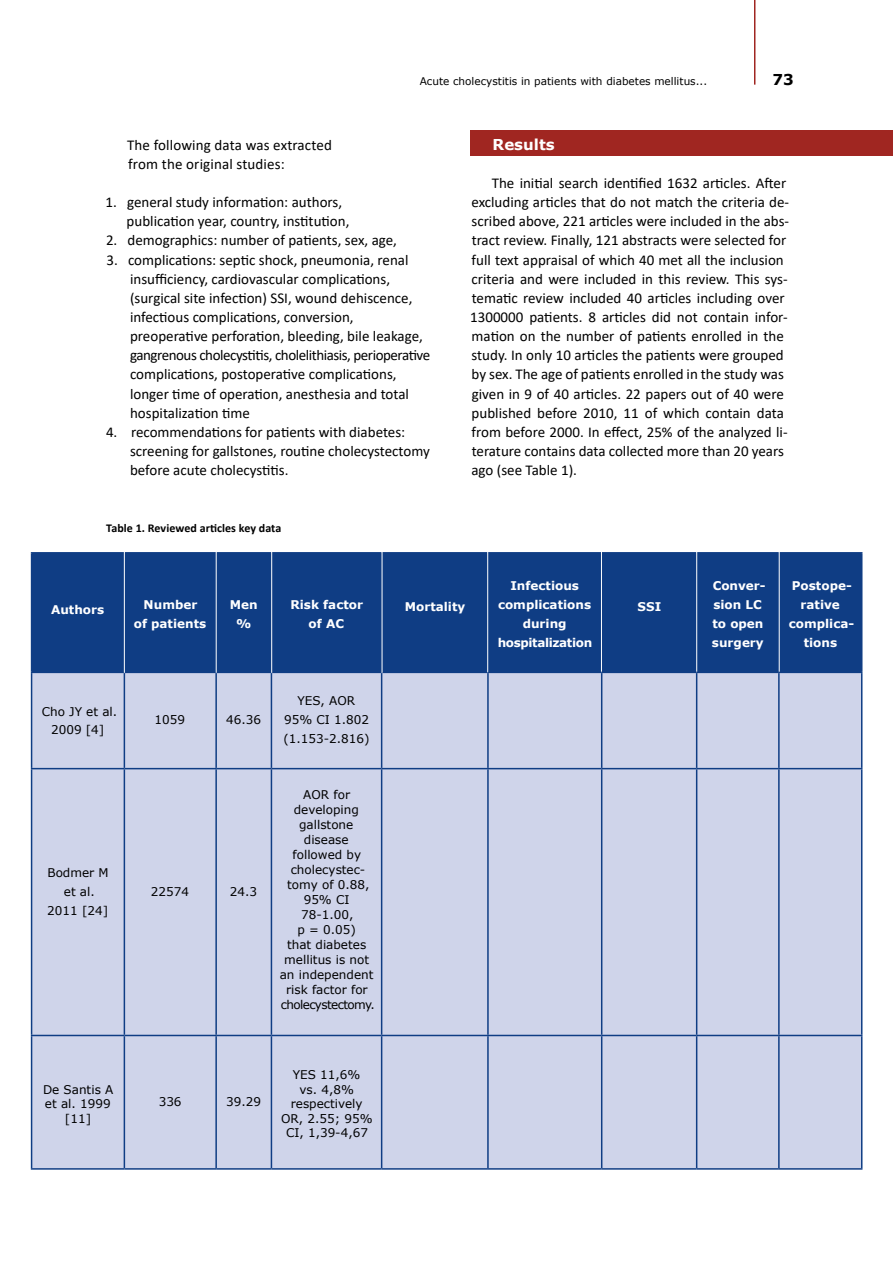
<style>
.page{position:relative;width:893px;height:1263px;background:#fff}
.page>*{position:absolute;margin:0;border:0;box-sizing:border-box;transform-origin:0 0}
.t1{font:15px/19.2px "Calibri";color:#000}
.t2{font:700 15px "Verdana";color:#fff}
.t3{font:700 15px "Verdana";color:#000}
.t4{font:12px/15px "Verdana";color:#000;text-align:center}
.t5{font:700 12px/19.2px "Verdana";color:#fff;text-align:center}
.t6{font:700 12px "Calibri";letter-spacing:.005em;color:#000}
.t7{font:10.5px "Verdana";color:#000}
</style>
<div class="page">
<div style="left:471px;top:131px;width:422px;height:25px;background:#a02621"></div>
<div style="left:32px;top:554px;width:829px;height:118px;background:#0f3d84"></div>
<div style="left:32px;top:673px;width:829px;height:495px;background:#cfd4ea"></div>
<div style="left:125px;top:673px;width:90px;height:495px;background:#cfd4ea"></div>
<hr style="left:31px;top:768px;width:93px;height:1px;background:#0f3d84">
<hr style="left:216px;top:672px;width:55px;height:1px;background:#0f3d84">
<hr style="left:216px;top:768px;width:55px;height:1px;background:#0f3d84">
<hr style="left:216px;top:1035px;width:55px;height:1px;background:#0f3d84">
<hr style="left:216px;top:1168px;width:55px;height:2px;background:#0f3d84">
<hr style="left:271px;top:672px;width:111px;height:1px;background:#0f3d84">
<hr style="left:271px;top:768px;width:111px;height:1px;background:#0f3d84">
<hr style="left:271px;top:1035px;width:111px;height:1px;background:#0f3d84">
<hr style="left:271px;top:1168px;width:111px;height:2px;background:#0f3d84">
<hr style="left:382px;top:672px;width:106px;height:1px;background:#0f3d84">
<hr style="left:382px;top:768px;width:106px;height:1px;background:#0f3d84">
<hr style="left:382px;top:1035px;width:106px;height:1px;background:#0f3d84">
<hr style="left:382px;top:1168px;width:106px;height:2px;background:#0f3d84">
<hr style="left:124px;top:673px;width:1px;height:95px;background:#0f3d84">
<hr style="left:124px;top:769px;width:1px;height:266px;background:#0f3d84">
<hr style="left:124px;top:1036px;width:1px;height:132px;background:#0f3d84">
<hr style="left:124px;top:672px;width:92px;height:1px;background:#0f3d84">
<hr style="left:124px;top:768px;width:92px;height:1px;background:#0f3d84">
<hr style="left:124px;top:1035px;width:92px;height:1px;background:#0f3d84">
<hr style="left:124px;top:1168px;width:92px;height:2px;background:#0f3d84">
<hr style="left:31px;top:554px;width:1px;height:118px;background:#0f3d84">
<hr style="left:31px;top:552px;width:93px;height:2px;background:#0f3d84">
<hr style="left:124px;top:552px;width:92px;height:2px;background:#0f3d84">
<hr style="left:215px;top:554px;width:2px;height:118px;background:#0f3d84">
<hr style="left:216px;top:552px;width:55px;height:2px;background:#0f3d84">
<hr style="left:381px;top:554px;width:1px;height:118px;background:#0f3d84">
<hr style="left:488px;top:552px;width:114px;height:2px;background:#0f3d84">
<hr style="left:602px;top:552px;width:95px;height:2px;background:#0f3d84">
<hr style="left:697px;top:552px;width:82px;height:2px;background:#0f3d84">
<hr style="left:779px;top:552px;width:83px;height:2px;background:#0f3d84">
<hr style="left:778px;top:554px;width:2px;height:118px;background:#0f3d84">
<hr style="left:861px;top:554px;width:1px;height:118px;background:#0f3d84">
<hr style="left:31px;top:673px;width:1px;height:95px;background:#0f3d84">
<hr style="left:31px;top:672px;width:93px;height:1px;background:#0f3d84">
<hr style="left:31px;top:769px;width:1px;height:266px;background:#0f3d84">
<hr style="left:488px;top:672px;width:114px;height:1px;background:#0f3d84">
<hr style="left:602px;top:672px;width:95px;height:1px;background:#0f3d84">
<hr style="left:697px;top:672px;width:82px;height:1px;background:#0f3d84">
<hr style="left:779px;top:672px;width:83px;height:1px;background:#0f3d84">
<hr style="left:488px;top:768px;width:114px;height:1px;background:#0f3d84">
<hr style="left:602px;top:768px;width:95px;height:1px;background:#0f3d84">
<hr style="left:697px;top:768px;width:82px;height:1px;background:#0f3d84">
<hr style="left:779px;top:768px;width:83px;height:1px;background:#0f3d84">
<hr style="left:488px;top:1035px;width:114px;height:1px;background:#0f3d84">
<hr style="left:602px;top:1035px;width:95px;height:1px;background:#0f3d84">
<hr style="left:697px;top:1035px;width:82px;height:1px;background:#0f3d84">
<hr style="left:779px;top:1035px;width:83px;height:1px;background:#0f3d84">
<hr style="left:488px;top:1168px;width:114px;height:2px;background:#0f3d84">
<hr style="left:602px;top:1168px;width:95px;height:2px;background:#0f3d84">
<hr style="left:697px;top:1168px;width:82px;height:2px;background:#0f3d84">
<hr style="left:779px;top:1168px;width:83px;height:2px;background:#0f3d84">
<hr style="left:31px;top:1036px;width:1px;height:132px;background:#0f3d84">
<hr style="left:31px;top:1035px;width:93px;height:1px;background:#0f3d84">
<hr style="left:215px;top:673px;width:2px;height:95px;background:#0f3d84">
<hr style="left:215px;top:769px;width:2px;height:266px;background:#0f3d84">
<hr style="left:215px;top:1036px;width:2px;height:132px;background:#0f3d84">
<hr style="left:271px;top:673px;width:1px;height:95px;background:#0f3d84">
<hr style="left:601px;top:673px;width:1px;height:95px;background:#0f3d84">
<hr style="left:696px;top:673px;width:1px;height:95px;background:#0f3d84">
<hr style="left:778px;top:673px;width:2px;height:95px;background:#0f3d84">
<hr style="left:861px;top:673px;width:1px;height:95px;background:#0f3d84">
<hr style="left:271px;top:769px;width:1px;height:266px;background:#0f3d84">
<hr style="left:601px;top:769px;width:1px;height:266px;background:#0f3d84">
<hr style="left:696px;top:769px;width:1px;height:266px;background:#0f3d84">
<hr style="left:778px;top:769px;width:2px;height:266px;background:#0f3d84">
<hr style="left:861px;top:769px;width:1px;height:266px;background:#0f3d84">
<hr style="left:271px;top:1036px;width:1px;height:132px;background:#0f3d84">
<hr style="left:601px;top:1036px;width:1px;height:132px;background:#0f3d84">
<hr style="left:696px;top:1036px;width:1px;height:132px;background:#0f3d84">
<hr style="left:778px;top:1036px;width:2px;height:132px;background:#0f3d84">
<hr style="left:861px;top:1036px;width:1px;height:132px;background:#0f3d84">
<hr style="left:381px;top:673px;width:1px;height:95px;background:#0f3d84">
<hr style="left:381px;top:769px;width:1px;height:266px;background:#0f3d84">
<hr style="left:381px;top:1036px;width:1px;height:132px;background:#0f3d84">
<hr style="left:487px;top:673px;width:2px;height:95px;background:#0f3d84">
<hr style="left:487px;top:769px;width:2px;height:266px;background:#0f3d84">
<hr style="left:487px;top:1036px;width:2px;height:132px;background:#0f3d84">
<hr style="left:31px;top:1168px;width:93px;height:2px;background:#0f3d84">
<hr style="left:271px;top:552px;width:111px;height:2px;background:#0f3d84">
<hr style="left:382px;top:552px;width:106px;height:2px;background:#0f3d84">
<hr style="left:487px;top:554px;width:2px;height:118px;background:#0f3d84">
<hr style="left:124px;top:547px;width:1px;height:126px;background:#fff">
<hr style="left:216px;top:546px;width:1px;height:127px;background:#fff">
<hr style="left:271px;top:544px;width:1px;height:129px;background:#fff">
<hr style="left:382px;top:549px;width:1px;height:124px;background:#fff">
<hr style="left:487px;top:551px;width:1px;height:121px;background:#fff">
<hr style="left:601px;top:546px;width:1px;height:126px;background:#fff">
<hr style="left:696px;top:546px;width:1px;height:126px;background:#fff">
<hr style="left:779px;top:546px;width:1px;height:126px;background:#fff">
<hr style="left:754px;top:0;width:1px;height:85px;background:#a02621">
<p class="t7" style="left:420px;top:74px;width:289px">Acute cholecystitis in patients with diabetes mellitus...</p>
<p class="t3" style="left:772px;top:69px;width:23px">73</p>
<p class="t1" style="left:127px;top:135px;width:206px">The following data was extracted from the original studies:</p>
<p class="t1" style="left:127px;top:192px;width:224px;text-indent:-21px">1. general study information: authors, publication year, country, institution,</p>
<p class="t1" style="left:106px;top:230px;width:292px">2. demographics: number of patients, sex, age,</p>
<p class="t1" style="left:130px;top:250px;width:302px;text-indent:-24px">3. complications: septic shock, pneumonia, renal insufficiency, cardiovascular complications, (surgical site infection) SSI, wound dehiscence, infectious complications, conversion, preoperative perforation, bleeding, bile leakage, gangrenous cholecystitis, cholelithiasis, perioperative complications, postoperative complications, longer time of operation, anesthesia and total hospitalization time</p>
<p class="t1" style="left:130px;top:422px;width:301px;text-indent:-24px">4. recommendations for patients with diabetes: screening for gallstones, routine cholecystectomy before acute cholecystitis.</p>
<p class="t6" style="left:106px;top:520px;width:176px">Table 1. Reviewed articles key data</p>
<p class="t2" style="left:493px;top:134px;width:64px">Results</p>
<p class="t1" style="left:470px;top:173px;width:320px;text-indent:22px">The initial search identified 1632 articles. After excluding articles that do not match the criteria de&shy;scribed above, 221 articles were included in the abs&shy;tract review. Finally, 121 abstracts were selected for full text appraisal of which 40 met all the inclusion criteria and were included in this review. This sys&shy;tematic review included 40 articles including over 1300000 patients. 8 articles did not contain infor&shy;mation on the number of patients enrolled in the study. In only 10 articles the patients were grouped by sex. The age of patients enrolled in the study was given in 9 of 40 articles. 22 papers out of 40 were published before 2010, 11 of which contain data from before 2000. In effect, 25% of the analyzed li&shy;terature contains data collected more than 20 years ago (see Table 1).</p>
<p class="t5" style="left:51px;top:600px;width:55px">Authors</p>
<p class="t5" style="left:134px;top:595px;width:74px">Number<br>of patients</p>
<p class="t5" style="left:230px;top:595px;width:29px">Men %</p>
<p class="t5" style="left:290px;top:595px;width:74px">Risk factor of AC</p>
<p class="t5" style="left:405px;top:597px;width:62px">Mortality</p>
<p class="t4" style="left:42px;top:703px;width:77px;line-height:18px">Cho JY et al.<br>2009 [4]</p>
<p class="t4" style="left:154px;top:712px;width:32px">1059</p>
<p class="t4" style="left:226px;top:712px;width:36px">46.36</p>
<p class="t4" style="left:47px;top:863px;width:63px;line-height:19.2px">Bodmer M et al.<br>2011 [24]</p>
<p class="t4" style="left:151px;top:884px;width:40px">22574</p>
<p class="t4" style="left:230px;top:884px;width:29px">24.3</p>
<p class="t4" style="left:283px;top:690px;width:88px;line-height:19.2px">YES, AOR<br>95% CI 1.802 (1.153-2.816)</p>
<p class="t4" style="left:280px;top:787px;width:97px">AOR for developing gallstone disease followed by cholecystec&shy;tomy of 0.88,<br>95% CI<br>78-1.00,<br>p = 0.05)<br>that diabetes mellitus is not an independent risk factor for cholecystectomy.</p>
<p class="t4" style="left:43px;top:1082px;width:72px;line-height:14.4px">De Santis A et al. 1999 [11]</p>
<p class="t4" style="left:159px;top:1094px;width:24px">336</p>
<p class="t4" style="left:226px;top:1094px;width:36px">39.29</p>
<p class="t4" style="left:281px;top:1068px;width:93px;line-height:14.4px">YES 11,6%<br>vs. 4,8% respectively<br>OR, 2.55; 95%<br>CI, 1,39-4,67</p>
<p class="t5" style="left:498px;top:576px;width:96px">Infectious complications during hospitalization</p>
<p class="t5" style="left:638px;top:597px;width:25px">SSI</p>
<p class="t5" style="left:712px;top:576px;width:55px;text-align:left">Conver&shy;sion LC to open surgery</p>
<p class="t5" style="left:789px;top:576px;width:67px">Postope&shy;rative complica&shy;tions</p>
</div>
